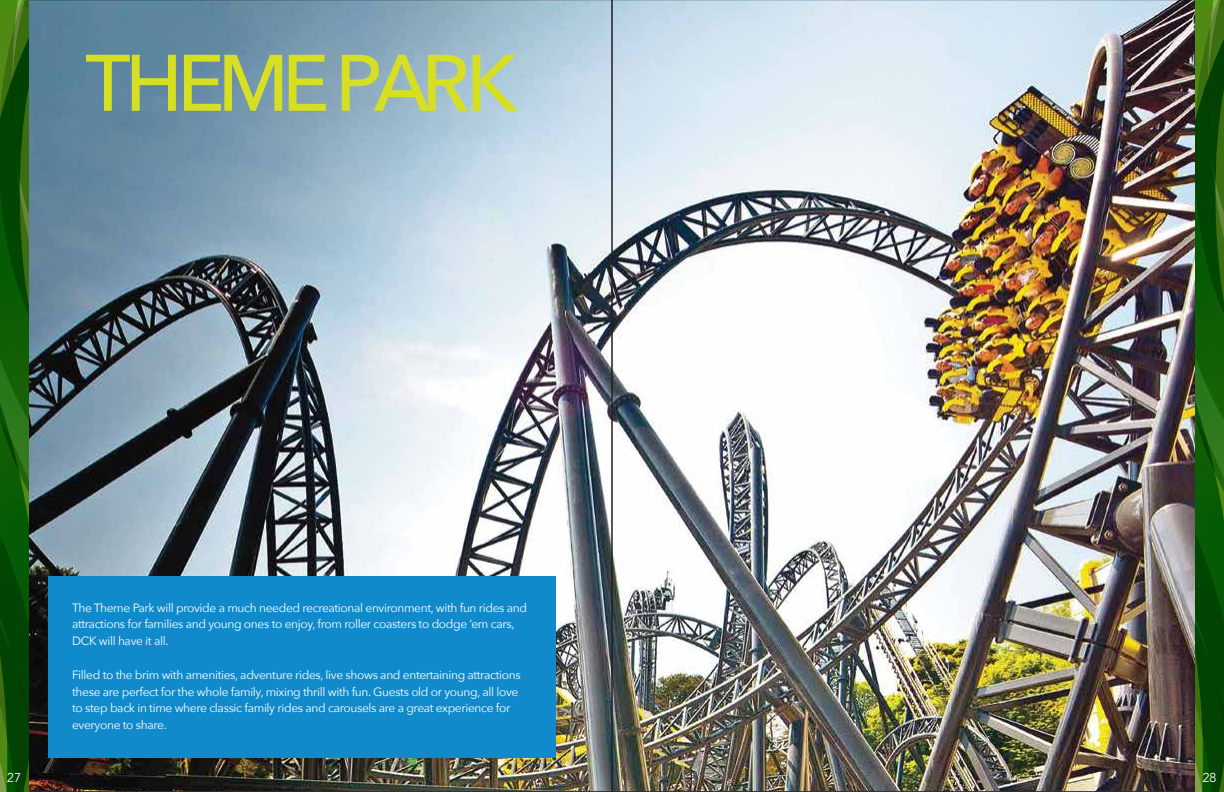
<style>
.page{position:relative;width:1224px;height:792px;background:#fff}
.page>*{position:absolute;margin:0;border:0;box-sizing:border-box;transform-origin:0 0}
.t1{font:500 79.1px "Avenir Next";letter-spacing:-.09em;color:#d7df23}
.t2{font:12.9px "Avenir Next";color:#fff}
.t3{font:12px/16.8px "Avenir Next";letter-spacing:-.03em;color:#fff}
</style>
<div class="page">
<img style="left:28px;top:0;width:583px;height:792px">
<img style="left:611px;top:0;width:585px;height:792px">
<svg style="left:1196px;top:0;width:28px;height:792px;background:#155908"></svg>
<svg style="left:0;top:0;width:28px;height:792px;background:#155908"></svg>
<div style="left:48px;top:576px;width:507px;height:181px;background:#118acb"></div>
<h1 class="t1" style="left:85px;top:36px;width:434px">THEME PARK</h1>
<p class="t3" style="left:72px;top:599px;width:457px">The Theme Park will provide a much needed recreational environment, with fun rides and attractions for families and young ones to enjoy, from roller coasters to dodge ‘em cars,<br>DCK will have it all.</p>
<p class="t3" style="left:72px;top:666px;width:450px">Filled to the brim with amenities, adventure rides, live shows and entertaining attractions these are perfect for the whole family, mixing thrill with fun. Guests old or young, all love to step back in time where classic family rides and carousels are a great experience for everyone to share.</p>
<p class="t2" style="left:7px;top:770px;width:16px">27</p>
<p class="t2" style="left:1203px;top:770px;width:16px">28</p>
</div>
